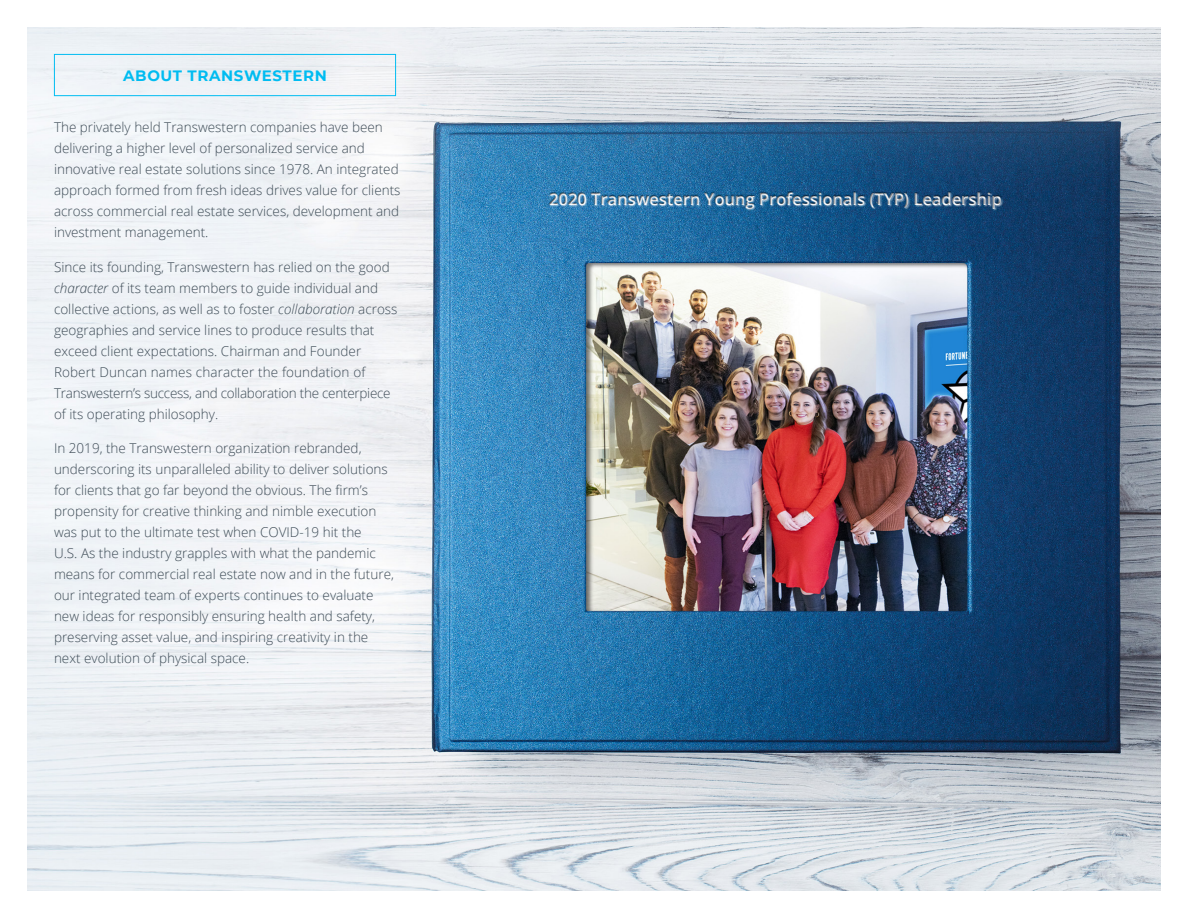
<style>
.page{position:relative;width:1188px;height:918px;background:#fff}
.page>*{position:absolute;margin:0;border:0;box-sizing:border-box;transform-origin:0 0}
.t1{font:600 16.5px "Open Sans";color:#fff}
.t2{font:700 15px "Montserrat";letter-spacing:.04em;color:#00bcf1}
.Paragraphs{font:300 13.5px/21px "Open Sans";color:#3c4a55}
.s1{font-style:italic}
</style>
<div class="page">
<img style="left:27px;top:27px;width:1134px;height:864px">
<div style="left:548px;top:192px;width:455px;height:19px;background:#fff;opacity:.75"></div>
<div style="left:548px;top:191px;width:455px;height:18px;background:#231f20;opacity:.75"></div>
<div style="left:54px;top:54px;width:342px;height:42px;border:1px solid #00bcf1"></div>
<h1 class="t2" style="left:123px;top:65px;width:205px">ABOUT TRANSWESTERN</h1>
<p class="Paragraphs" style="left:54px;top:117px;width:348px">The privately held Transwestern companies have been delivering a higher level of personalized service and innovative real estate solutions since 1978. An integrated approach formed from fresh ideas drives value for clients across commercial real estate services, development and investment management.</p>
<p class="Paragraphs" style="left:54px;top:256px;width:345px">Since its founding, Transwestern has relied on the good <span class="s1">character</span> of its team members to guide individual and collective actions, as well as to foster <span class="s1">collaboration</span> across geographies and service lines to produce results that exceed client expectations. Chairman and Founder Robert Duncan names character the foundation of Transwestern’s success, and collaboration the centerpiece of its operating philosophy.</p>
<p class="Paragraphs" style="left:54px;top:438px;width:341px">In 2019, the Transwestern organization rebranded, underscoring its unparalleled ability to deliver solutions for clients that go far beyond the obvious. The firm’s propensity for creative thinking and nimble execution was put to the ultimate test when COVID-19 hit the<br>U.S. As the industry grapples with what the pandemic means for commercial real estate now and in the future, our integrated team of experts continues to evaluate new ideas for responsibly ensuring health and safety, preserving asset value, and inspiring creativity in the next evolution of physical space.</p>
<p class="t1" style="left:549px;top:188px;width:454px">2020 Transwestern Young Professionals (TYP) Leadership</p>
</div>
